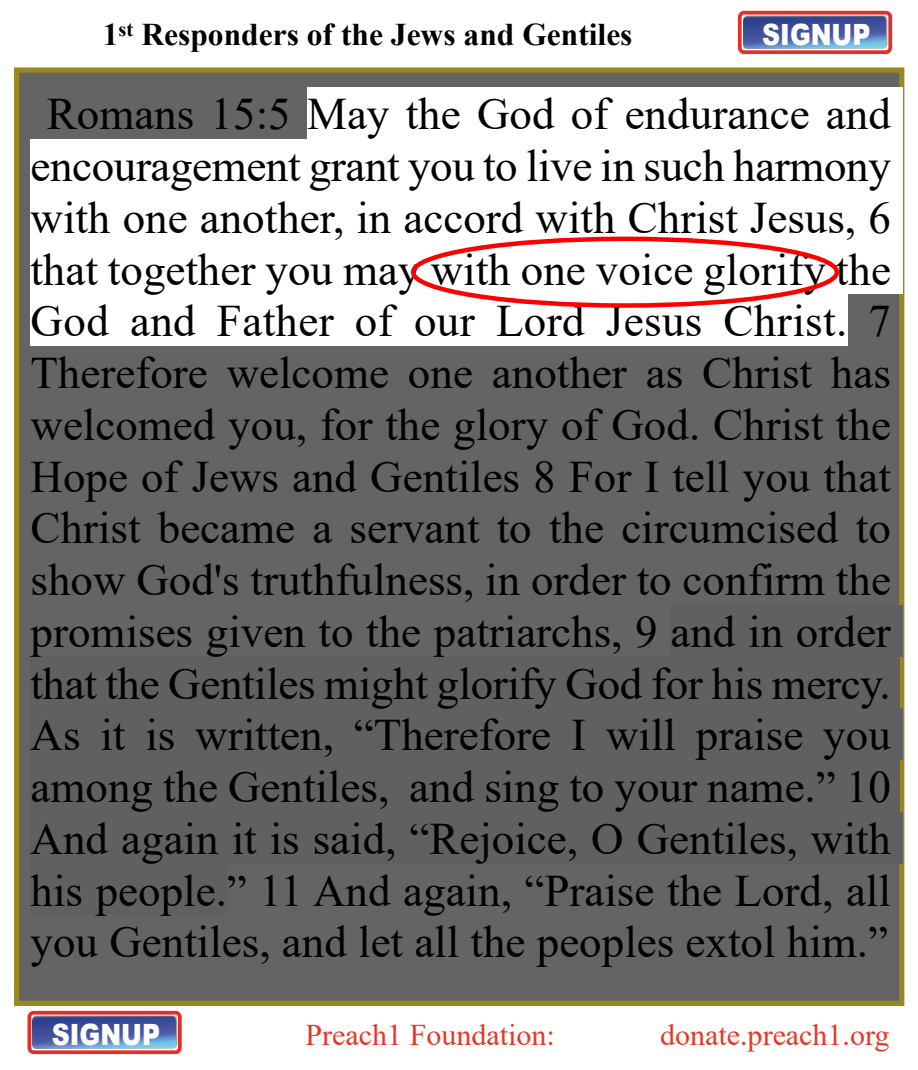
<style>
.page{position:relative;width:918px;height:1070px;background:#fff}
.page>*{position:absolute;margin:0;border:0;box-sizing:border-box;transform-origin:0 0}
.t1{font:45px/51.8px "Times New Roman";color:#000;text-align:center}
.t2{font:700 31.5px "Times New Roman";color:#000}
.t3{font:30px "Times New Roman";color:#e63726}
.t4{font:900 29.25px "Arial";color:#fefefe;scale:.85 1}
</style>
<div class="page">
<div style="left:14px;top:67px;width:890px;height:938px;background:#646464;border:5px solid #998722"></div>
<div style="left:307px;top:87px;width:584px;height:52px;background:#fff"></div>
<div style="left:891px;top:87px;width:11px;height:52px;background:#fff"></div>
<div style="left:31px;top:139px;width:860px;height:52px;background:#fff"></div>
<div style="left:891px;top:139px;width:11px;height:52px;background:#fff"></div>
<div style="left:31px;top:191px;width:860px;height:51px;background:#fff"></div>
<div style="left:891px;top:191px;width:11px;height:51px;background:#fff"></div>
<div style="left:31px;top:242px;width:860px;height:52px;background:#fff"></div>
<div style="left:891px;top:242px;width:11px;height:52px;background:#fff"></div>
<div style="left:31px;top:294px;width:817px;height:52px;background:#fff"></div>
<div style="left:670px;top:604px;width:221px;height:52px;background:#606060"></div>
<div style="left:891px;top:604px;width:11px;height:52px;background:#606060"></div>
<div style="left:31px;top:656px;width:860px;height:52px;background:#606060"></div>
<div style="left:891px;top:656px;width:9px;height:52px;background:#606060"></div>
<div style="left:31px;top:708px;width:860px;height:52px;background:#606060"></div>
<div style="left:891px;top:708px;width:11px;height:52px;background:#606060"></div>
<div style="left:31px;top:760px;width:860px;height:51px;background:#606060"></div>
<div style="left:891px;top:760px;width:9px;height:51px;background:#606060"></div>
<div style="left:31px;top:811px;width:860px;height:52px;background:#606060"></div>
<div style="left:891px;top:811px;width:11px;height:52px;background:#606060"></div>
<div style="left:31px;top:863px;width:196px;height:52px;background:#606060"></div>
<div style="left:28px;top:1010px;width:154px;height:43px;border:4px solid #e52f2a;border-radius:4px"></div>
<img style="left:32px;top:1013px;width:146px;height:35px">
<div style="left:738px;top:11px;width:154px;height:43px;border:4px solid #e52f2a;border-radius:4px"></div>
<img style="left:742px;top:13px;width:147px;height:36px">
<div style="left:411px;top:236px;width:428px;height:72px;border:4px solid #f00;border-radius:50%"></div>
<p class="t2" style="left:103px;top:24px;width:531px">1<sup>st</sup> Responders of the Jews and Gentiles</p>
<p class="t4" style="left:762px;top:24px;width:129px">SIGNUP</p>
<p class="t1" style="left:31px;top:93px;width:862px">Romans 15:5 May the God of endurance and encouragement grant you to live in such harmony with one another, in accord with Christ Jesus, 6 that together you may with one voice glorify the God and Father of our Lord Jesus Christ. 7<br>Therefore welcome one another as Christ has welcomed you, for the glory of God. Christ the Hope of Jews and Gentiles 8 For I tell you that Christ became a servant to the circumcised to show God's truthfulness, in order to confirm the promises given to the patriarchs, 9 and in order that the Gentiles might glorify God for his mercy.<br>As it is written, “Therefore I will praise you among the Gentiles, and sing to your name.” 10<br>And again it is said, “Rejoice, O Gentiles, with his people.” 11 And again, “Praise the Lord, all you Gentiles, and let all the peoples extol him.”</p>
<p class="t4" style="left:52px;top:1023px;width:129px">SIGNUP</p>
<p class="t3" style="left:306px;top:1023px;width:251px">Preach1 Foundation:</p>
<p class="t3" style="left:660px;top:1023px;width:231px">donate.preach1.org</p>
</div>
